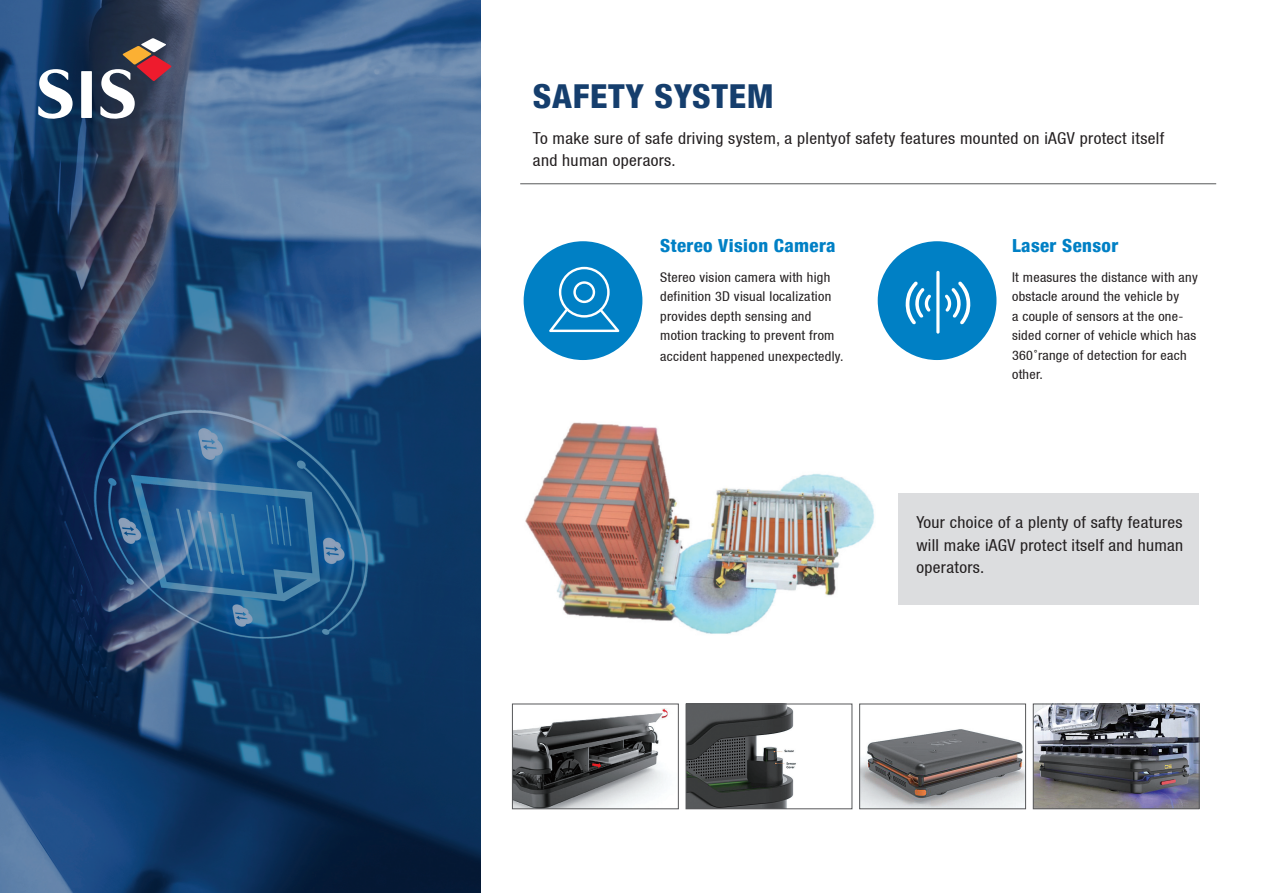
<style>
.page{position:relative;width:1263px;height:893px;background:#fff}
.page>*{position:absolute;margin:0;border:0;box-sizing:border-box;transform-origin:0 0}
.t1{font:800 condensed 33px "Helvetica 87";letter-spacing:.02em;color:#153e6d;scale:1.05 1}
.t2{font:800 condensed 18px "Helvetica 87";letter-spacing:.02em;color:#0080c5;scale:1.05 1}
.t3{font:condensed 16.5px/22.5px "Helvetica 57";letter-spacing:.02em;color:#231f20;scale:1.05 1}
.t4{font:condensed 13.5px/19.5px "Helvetica 57";letter-spacing:.02em;color:#231f20;scale:1.05 1}
.s1{font-family:"Gulim";font-stretch:normal}
</style>
<div class="page">
<img style="left:525px;top:422px;width:349px;height:212px">
<svg style="left:0;top:0;width:480px;height:893px"></svg>
<svg style="left:38px;top:69px;width:35px;height:51px"></svg>
<svg style="left:100px;top:38px;width:72px;height:82px"></svg>
<svg style="left:81px;top:71px;width:11px;height:47px"></svg>
<hr style="left:520px;top:184px;width:696px;height:1px;background:#57585a">
<div style="left:524px;top:241px;width:118px;height:119px;background:#0080c5;border-radius:50%"></div>
<div style="left:878px;top:241px;width:118px;height:119px;background:#0080c5;border-radius:50%"></div>
<div style="left:898px;top:493px;width:301px;height:112px;background:#dcdddf"></div>
<img style="left:514px;top:708px;width:154px;height:99px">
<div style="left:512px;top:704px;width:166px;height:105px;border:1px solid #57585a"></div>
<img style="left:688px;top:706px;width:108px;height:101px">
<div style="left:686px;top:704px;width:166px;height:105px;border:1px solid #57585a"></div>
<img style="left:861px;top:729px;width:163px;height:78px">
<div style="left:859px;top:704px;width:167px;height:105px;border:1px solid #57585a"></div>
<img style="left:1035px;top:706px;width:162px;height:101px">
<div style="left:1033px;top:704px;width:166px;height:105px;border:1px solid #57585a"></div>
<svg style="left:549px;top:267px;width:70px;height:65px"></svg>
<svg style="left:945px;top:281px;width:25px;height:44px"></svg>
<svg style="left:905px;top:281px;width:26px;height:44px"></svg>
<hr style="left:936px;top:271px;width:3px;height:63px;background:#fff;border-radius:2px">
<p class="t1" style="left:533px;top:76px;width:231px">SAFETY SYSTEM</p>
<p class="t3" style="left:533px;top:127px;width:603px">To make sure of safe driving system, a plentyof safety features mounted on iAGV protect itself and human operaors.</p>
<p class="t2" style="left:660px;top:235px;width:169px">Stereo Vision Camera</p>
<p class="t4" style="left:660px;top:267px;width:167px">Stereo vision camera with high definition 3D visual localization provides depth sensing and motion tracking to prevent from</p>
<p class="t4" style="left:660px;top:347px;width:176px">accident happened unexpectedly.</p>
<p class="t2" style="left:1012px;top:235px;width:103px">Laser Sensor</p>
<p class="t4" style="left:1012px;top:267px;width:178px">It measures the distance with any obstacle around the vehicle by<br>a couple of sensors at the one&shy;sided corner of vehicle which has<br>360<span class="s1">˚</span>range of detection for each other.</p>
<p class="t3" style="left:916px;top:511px;width:256px;text-align:justify">Your choice of a plenty of safty features will make iAGV protect itself and human operators.</p>
</div>
